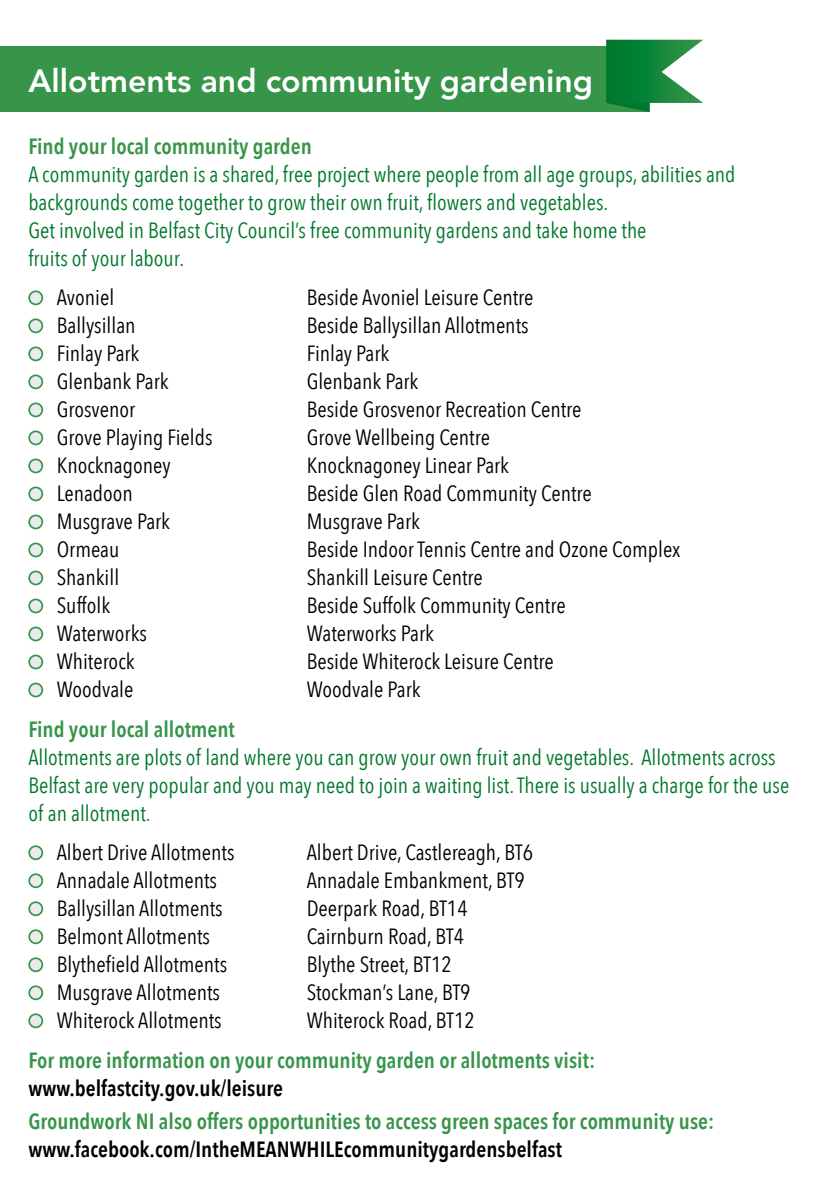
<style>
.page{position:relative;width:840px;height:1191px;background:#fff}
.page>*{position:absolute;margin:0;border:0;box-sizing:border-box;transform-origin:0 0}
.t1{font:800 32px "Avenir LT Std";color:#fff}
.t2{font:22px "Avenir Next Condensed";color:#000}
.t3{font:22px/28px "Avenir Next Condensed";color:#00772c}
.t4{font:600 22px "Avenir Next Condensed";color:#37954a}
.t5{font:600 22px "Avenir Next Condensed";color:#000}
</style>
<div class="page">
<div style="left:29px;top:291px;width:13px;height:13px;background:#ebebeb;border-radius:50%"></div>
<div style="left:28px;top:290px;width:15px;height:15px;border:2px solid #37954a;border-radius:50%"></div>
<div style="left:29px;top:319px;width:13px;height:13px;background:#ebebeb;border-radius:50%"></div>
<div style="left:28px;top:318px;width:15px;height:15px;border:2px solid #37954a;border-radius:50%"></div>
<div style="left:29px;top:347px;width:13px;height:13px;background:#ebebeb;border-radius:50%"></div>
<div style="left:28px;top:346px;width:15px;height:15px;border:2px solid #37954a;border-radius:50%"></div>
<div style="left:29px;top:375px;width:13px;height:13px;background:#ebebeb;border-radius:50%"></div>
<div style="left:28px;top:374px;width:15px;height:15px;border:2px solid #37954a;border-radius:50%"></div>
<div style="left:29px;top:403px;width:13px;height:13px;background:#ebebeb;border-radius:50%"></div>
<div style="left:28px;top:402px;width:15px;height:15px;border:2px solid #37954a;border-radius:50%"></div>
<div style="left:29px;top:431px;width:13px;height:13px;background:#ebebeb;border-radius:50%"></div>
<div style="left:28px;top:430px;width:15px;height:15px;border:2px solid #37954a;border-radius:50%"></div>
<div style="left:29px;top:459px;width:13px;height:13px;background:#ebebeb;border-radius:50%"></div>
<div style="left:28px;top:458px;width:15px;height:15px;border:2px solid #37954a;border-radius:50%"></div>
<div style="left:29px;top:487px;width:13px;height:13px;background:#ebebeb;border-radius:50%"></div>
<div style="left:28px;top:486px;width:15px;height:15px;border:2px solid #37954a;border-radius:50%"></div>
<div style="left:29px;top:515px;width:13px;height:13px;background:#ebebeb;border-radius:50%"></div>
<div style="left:28px;top:514px;width:15px;height:15px;border:2px solid #37954a;border-radius:50%"></div>
<div style="left:29px;top:543px;width:13px;height:13px;background:#ebebeb;border-radius:50%"></div>
<div style="left:28px;top:542px;width:15px;height:15px;border:2px solid #37954a;border-radius:50%"></div>
<div style="left:29px;top:571px;width:13px;height:13px;background:#ebebeb;border-radius:50%"></div>
<div style="left:28px;top:570px;width:15px;height:15px;border:2px solid #37954a;border-radius:50%"></div>
<div style="left:29px;top:599px;width:13px;height:13px;background:#ebebeb;border-radius:50%"></div>
<div style="left:28px;top:598px;width:15px;height:15px;border:2px solid #37954a;border-radius:50%"></div>
<div style="left:29px;top:627px;width:13px;height:13px;background:#ebebeb;border-radius:50%"></div>
<div style="left:28px;top:626px;width:15px;height:15px;border:2px solid #37954a;border-radius:50%"></div>
<div style="left:29px;top:655px;width:13px;height:13px;background:#ebebeb;border-radius:50%"></div>
<div style="left:28px;top:654px;width:15px;height:15px;border:2px solid #37954a;border-radius:50%"></div>
<div style="left:29px;top:683px;width:13px;height:13px;background:#ebebeb;border-radius:50%"></div>
<div style="left:28px;top:682px;width:15px;height:15px;border:2px solid #37954a;border-radius:50%"></div>
<div style="left:29px;top:846px;width:13px;height:13px;background:#ebebeb;border-radius:50%"></div>
<div style="left:28px;top:845px;width:15px;height:15px;border:2px solid #37954a;border-radius:50%"></div>
<div style="left:29px;top:874px;width:13px;height:13px;background:#ebebeb;border-radius:50%"></div>
<div style="left:28px;top:873px;width:15px;height:15px;border:2px solid #37954a;border-radius:50%"></div>
<div style="left:29px;top:902px;width:13px;height:13px;background:#ebebeb;border-radius:50%"></div>
<div style="left:28px;top:901px;width:15px;height:15px;border:2px solid #37954a;border-radius:50%"></div>
<div style="left:29px;top:930px;width:13px;height:13px;background:#ebebeb;border-radius:50%"></div>
<div style="left:28px;top:929px;width:15px;height:15px;border:2px solid #37954a;border-radius:50%"></div>
<div style="left:29px;top:958px;width:13px;height:13px;background:#ebebeb;border-radius:50%"></div>
<div style="left:28px;top:957px;width:15px;height:15px;border:2px solid #37954a;border-radius:50%"></div>
<div style="left:29px;top:986px;width:13px;height:13px;background:#ebebeb;border-radius:50%"></div>
<div style="left:28px;top:985px;width:15px;height:15px;border:2px solid #37954a;border-radius:50%"></div>
<div style="left:29px;top:1014px;width:13px;height:13px;background:#ebebeb;border-radius:50%"></div>
<div style="left:28px;top:1013px;width:15px;height:15px;border:2px solid #37954a;border-radius:50%"></div>
<div style="left:0;top:46px;width:649px;height:66px;background:#37954a"></div>
<svg style="left:606px;top:40px;width:96px;height:72px"></svg>
<h1 class="t1" style="left:28px;top:62px;width:566px">Allotments and community gardening</h1>
<p class="t4" style="left:28px;top:127px;width:285px">Find your local community garden</p>
<p class="t3" style="left:28px;top:159px;width:708px">A community garden is a shared, free project where people from all age groups, abilities and backgrounds come together to grow their own fruit, flowers and vegetables.<br>Get involved in Belfast City Council’s free community gardens and take home the<br>fruits of your labour.</p>
<p class="t2" style="left:57px;top:279px;width:59px">Avoniel</p>
<p class="t2" style="left:306px;top:279px;width:228px">Beside Avoniel Leisure Centre</p>
<p class="t2" style="left:57px;top:307px;width:80px">Ballysillan</p>
<p class="t2" style="left:306px;top:307px;width:223px">Beside Ballysillan Allotments</p>
<p class="t2" style="left:57px;top:335px;width:84px">Finlay Park</p>
<p class="t2" style="left:306px;top:335px;width:84px">Finlay Park</p>
<p class="t2" style="left:57px;top:363px;width:113px">Glenbank Park</p>
<p class="t2" style="left:306px;top:363px;width:113px">Glenbank Park</p>
<p class="t2" style="left:57px;top:391px;width:80px">Grosvenor</p>
<p class="t2" style="left:306px;top:391px;width:276px">Beside Grosvenor Recreation Centre</p>
<p class="t2" style="left:57px;top:419px;width:157px">Grove Playing Fields</p>
<p class="t2" style="left:306px;top:419px;width:185px">Grove Wellbeing Centre</p>
<p class="t2" style="left:57px;top:447px;width:115px">Knocknagoney</p>
<p class="t2" style="left:306px;top:447px;width:204px">Knocknagoney Linear Park</p>
<p class="t2" style="left:57px;top:475px;width:78px">Lenadoon</p>
<p class="t2" style="left:306px;top:475px;width:286px">Beside Glen Road Community Centre</p>
<p class="t2" style="left:57px;top:503px;width:115px">Musgrave Park</p>
<p class="t2" style="left:306px;top:503px;width:115px">Musgrave Park</p>
<p class="t2" style="left:57px;top:531px;width:64px">Ormeau</p>
<p class="t2" style="left:306px;top:531px;width:375px">Beside Indoor Tennis Centre and Ozone Complex</p>
<p class="t2" style="left:57px;top:559px;width:64px">Shankill</p>
<p class="t2" style="left:306px;top:559px;width:177px">Shankill Leisure Centre</p>
<p class="t2" style="left:57px;top:587px;width:55px">Suffolk</p>
<p class="t2" style="left:306px;top:587px;width:260px">Beside Suffolk Community Centre</p>
<p class="t2" style="left:57px;top:615px;width:91px">Waterworks</p>
<p class="t2" style="left:306px;top:615px;width:129px">Waterworks Park</p>
<p class="t2" style="left:57px;top:643px;width:79px">Whiterock</p>
<p class="t2" style="left:306px;top:643px;width:248px">Beside Whiterock Leisure Centre</p>
<p class="t2" style="left:57px;top:671px;width:78px">Woodvale</p>
<p class="t2" style="left:306px;top:671px;width:115px">Woodvale Park</p>
<p class="t4" style="left:28px;top:710px;width:208px">Find your local allotment</p>
<p class="t3" style="left:28px;top:742px;width:762px">Allotments are plots of land where you can grow your own fruit and vegetables. Allotments across<br>Belfast are very popular and you may need to join a waiting list. There is usually a charge for the use of an allotment.</p>
<p class="t2" style="left:57px;top:833px;width:179px">Albert Drive Allotments</p>
<p class="t2" style="left:306px;top:833px;width:228px">Albert Drive, Castlereagh, BT6</p>
<p class="t2" style="left:57px;top:861px;width:162px">Annadale Allotments</p>
<p class="t2" style="left:306px;top:861px;width:219px">Annadale Embankment, BT9</p>
<p class="t2" style="left:57px;top:889px;width:167px">Ballysillan Allotments</p>
<p class="t2" style="left:306px;top:889px;width:162px">Deerpark Road, BT14</p>
<p class="t2" style="left:57px;top:917px;width:155px">Belmont Allotments</p>
<p class="t2" style="left:306px;top:917px;width:159px">Cairnburn Road, BT4</p>
<p class="t2" style="left:57px;top:945px;width:172px">Blythefield Allotments</p>
<p class="t2" style="left:306px;top:945px;width:146px">Blythe Street, BT12</p>
<p class="t2" style="left:57px;top:973px;width:165px">Musgrave Allotments</p>
<p class="t2" style="left:306px;top:973px;width:165px">Stockman’s Lane, BT9</p>
<p class="t2" style="left:57px;top:1001px;width:166px">Whiterock Allotments</p>
<p class="t2" style="left:306px;top:1001px;width:170px">Whiterock Road, BT12</p>
<p class="t4" style="left:28px;top:1040px;width:568px">For more information on your community garden or allotments visit:</p>
<p class="t5" style="left:28px;top:1068px;width:256px">www.belfastcity.gov.uk/leisure</p>
<p class="t4" style="left:28px;top:1102px;width:687px">Groundwork NI also offers opportunities to access green spaces for community use:</p>
<p class="t5" style="left:28px;top:1130px;width:535px">www.facebook.com/IntheMEANWHILEcommunitygardensbelfast</p>
</div>
